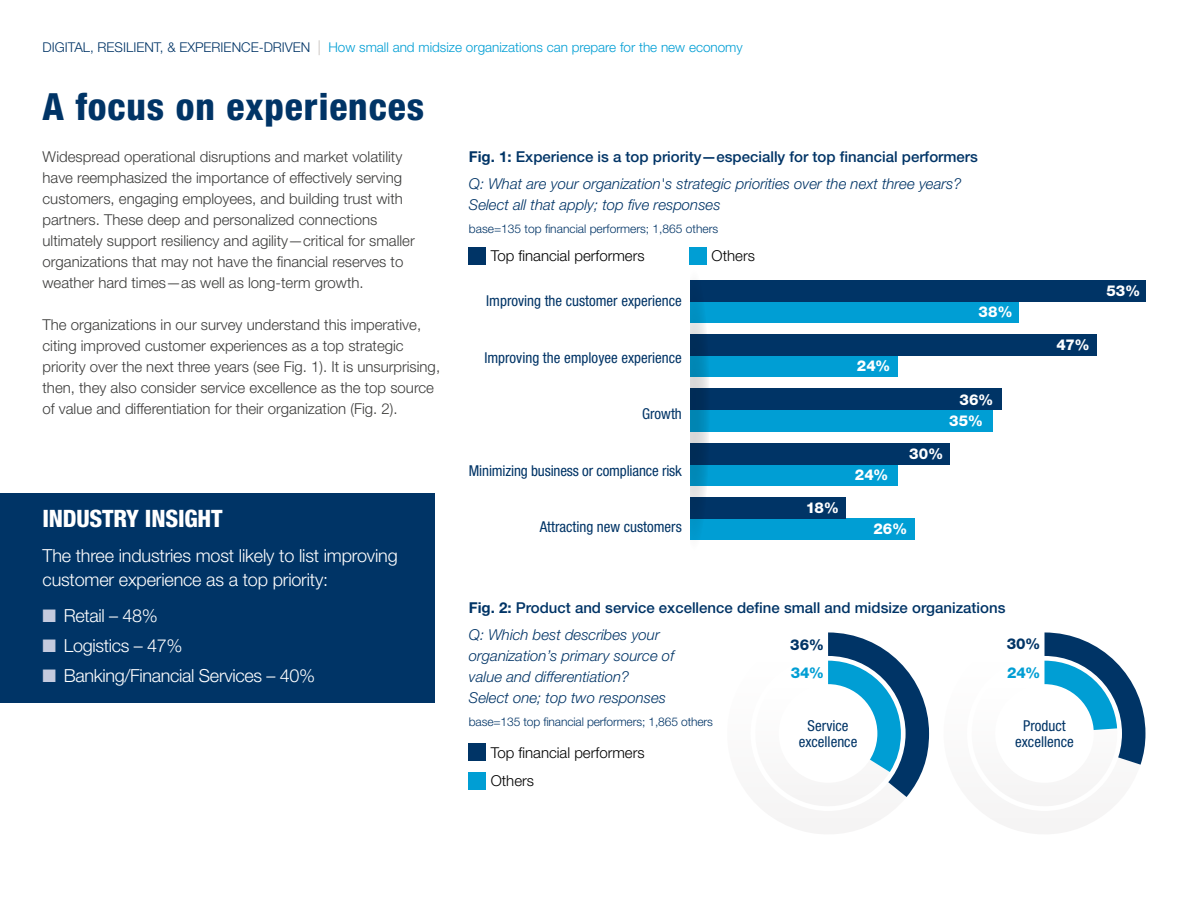
<style>
.page{position:relative;width:1188px;height:918px;background:#fff}
.page>*{position:absolute;margin:0;border:0;box-sizing:border-box;transform-origin:0 0}
.t1{font:800 condensed 37.5px "Helvetica Neue LT Std";letter-spacing:.025em;color:#003466}
.t2{font:800 condensed 24px "Helvetica Neue LT Std";letter-spacing:-.01em;color:#fff}
.t3{font:300 18px/24px "Helvetica Neue LT Std";letter-spacing:-.01em;color:#fff}
.t4{font:300 15px/21px "Helvetica Neue LT Std";color:#3c3c3b}
.t5{font:italic 300 15px/21px "Helvetica Neue LT Std";color:#003466}
.t6{font:condensed 15px/16.5px "Helvetica Neue LT Std";color:#003466;text-align:center}
.t7{font:500 15px/26.2px "Helvetica Neue LT Std";color:#003466}
.t8{font:300 15px "Helvetica Neue LT Std";color:#000}
.t9{font:800 15px/20.9px "Helvetica Neue LT Std";letter-spacing:.01em;color:#fff}
.t10{font:800 15px "Helvetica Neue LT Std";color:#003466}
.t11{font:800 15px "Helvetica Neue LT Std";color:#009ed4}
.t12{font:300 13.5px "Helvetica Neue LT Std";color:#009ed4}
.t13{font:300 12px "Helvetica Neue LT Std";letter-spacing:-.005em;color:#003466}
.s1{color:#003466}
.s2{font-size:14.85px;color:#bfbab5}
.s3{font-weight:700;font-style:normal}
.s4{font-weight:500;font-style:normal}
.s5{color:#c4cade}
.s6{font-weight:700}
.s7{font-weight:300;font-style:italic}
</style>
<div class="page">
<div style="left:0;top:493px;width:435px;height:210px;background:#003466"></div>
<div style="left:690px;top:301px;width:329px;height:22px;background:#009ed4"></div>
<div style="left:690px;top:280px;width:455px;height:21px;background:#003466"></div>
<div style="left:690px;top:518px;width:225px;height:22px;background:#009ed4"></div>
<div style="left:690px;top:497px;width:156px;height:21px;background:#003466"></div>
<div style="left:690px;top:410px;width:303px;height:21px;background:#009ed4"></div>
<div style="left:690px;top:389px;width:311px;height:21px;background:#003466"></div>
<div style="left:690px;top:356px;width:208px;height:21px;background:#009ed4"></div>
<div style="left:690px;top:334px;width:406px;height:22px;background:#003466"></div>
<div style="left:690px;top:464px;width:208px;height:21px;background:#009ed4"></div>
<div style="left:690px;top:443px;width:260px;height:21px;background:#003466"></div>
<div style="left:469px;top:247px;width:17px;height:17px;background:#003466"></div>
<div style="left:469px;top:744px;width:17px;height:17px;background:#003466"></div>
<div style="left:690px;top:247px;width:17px;height:17px;background:#009ed4"></div>
<div style="left:469px;top:772px;width:17px;height:17px;background:#009ed4"></div>
<svg style="left:679px;top:269px;width:31px;height:282px"></svg>
<div style="left:670px;top:269px;width:20px;height:283px;background:#fff"></div>
<svg style="left:775px;top:632px;width:154px;height:202px"></svg>
<div style="left:779px;top:684px;width:98px;height:99px;background:#fff;border-radius:50%"></div>
<svg style="left:991px;top:632px;width:154px;height:202px"></svg>
<div style="left:995px;top:684px;width:99px;height:99px;background:#fff;border-radius:50%"></div>
<p class="t12" style="left:43px;top:39px;width:702px"><span class="s1">DIGITAL, RESILIENT, &amp; EXPERIENCE-DRIVEN</span> <span class="s2">|</span> How small and midsize organizations can prepare for the new economy</p>
<h1 class="t1" style="left:43px;top:84px;width:383px">A focus on experiences</h1>
<p class="t4" style="left:43px;top:146px;width:374px">Widespread operational disruptions and market volatility have reemphasized the importance of effectively serving customers, engaging employees, and building trust with partners. These deep and personalized connections ultimately support resiliency and agility—critical for smaller organizations that may not have the financial reserves to weather hard times—as well as long-term growth.</p>
<p class="t4" style="left:43px;top:314px;width:399px">The organizations in our survey understand this imperative, citing improved customer experiences as a top strategic priority over the next three years (see Fig. 1). It is unsurprising, then, they also consider service excellence as the top source of value and differentiation for their organization (Fig. 2).</p>
<p class="t5" style="left:469px;top:144px;width:511px;line-height:26.2px"><span class="s3">Fig. 1:</span> <span class="s4">Experience is a top priority—especially for top financial performers<br></span>Q: What are your organization's strategic priorities over the next three years?</p>
<p class="t5" style="left:469px;top:194px;width:253px">Select all that apply; top five responses</p>
<p class="t13" style="left:469px;top:221px;width:251px">base=135 top financial performers; 1,865 others</p>
<p class="t8" style="left:712px;top:247px;width:45px">Others</p>
<p class="t8" style="left:491px;top:247px;width:155px">Top financial performers</p>
<p class="t6" style="left:486px;top:293px;width:197px">Improving the customer experience</p>
<p class="t9" style="left:979px;top:301px;width:36px">38%</p>
<p class="t6" style="left:484px;top:349px;width:199px">Improving the employee experience</p>
<p class="t9" style="left:857px;top:356px;width:35px">24%</p>
<p class="t9" style="left:949px;top:389px;width:46px;text-indent:10px">36%<br>35%</p>
<p class="t6" style="left:642px;top:406px;width:41px">Growth</p>
<p class="t6" style="left:469px;top:462px;width:214px">Minimizing business or compliance risk</p>
<p class="t9" style="left:855px;top:464px;width:35px">24%</p>
<p class="t9" style="left:909px;top:443px;width:36px">30%</p>
<p class="t9" style="left:1057px;top:335px;width:35px">47%</p>
<h2 class="t2" style="left:43px;top:504px;width:182px">INDUSTRY INSIGHT</h2>
<p class="t3" style="left:43px;top:543px;width:357px">The three industries most likely to list improving customer experience as a top priority:</p>
<p class="t3" style="left:43px;top:603px;width:117px"><span class="s5">■</span> Retail – 48%</p>
<p class="t3" style="left:43px;top:633px;width:142px"><span class="s5">■</span> Logistics – 47%</p>
<p class="t3" style="left:43px;top:663px;width:274px"><span class="s5">■</span> Banking/Financial Services – 40%</p>
<p class="t6" style="left:540px;top:519px;width:144px">Attracting new customers</p>
<p class="t9" style="left:806px;top:497px;width:35px">18%</p>
<p class="t9" style="left:873px;top:518px;width:36px">26%</p>
<p class="t7" style="left:469px;top:595px;width:538px"><span class="s6">Fig. 2:</span> Product and service excellence define small and midsize organizations<br><span class="s7">Q: Which best describes your</span></p>
<p class="t5" style="left:469px;top:645px;width:207px">organization’s primary source of value and differentiation?<br>Select one; top two responses</p>
<p class="t13" style="left:469px;top:714px;width:246px">base=135 top financial performers; 1,865 others</p>
<p class="t10" style="left:1007px;top:635px;width:35px">30%</p>
<p class="t11" style="left:1007px;top:663px;width:35px">24%</p>
<p class="t10" style="left:790px;top:636px;width:35px">36%</p>
<p class="t11" style="left:791px;top:663px;width:35px">34%</p>
<p class="t6" style="left:799px;top:717px;width:60px">Service excellence</p>
<p class="t6" style="left:1015px;top:717px;width:60px">Product excellence</p>
<p class="t8" style="left:491px;top:743px;width:155px">Top financial performers</p>
<p class="t8" style="left:491px;top:772px;width:45px">Others</p>
<p class="t9" style="left:1106px;top:280px;width:36px">53%</p>
</div>
